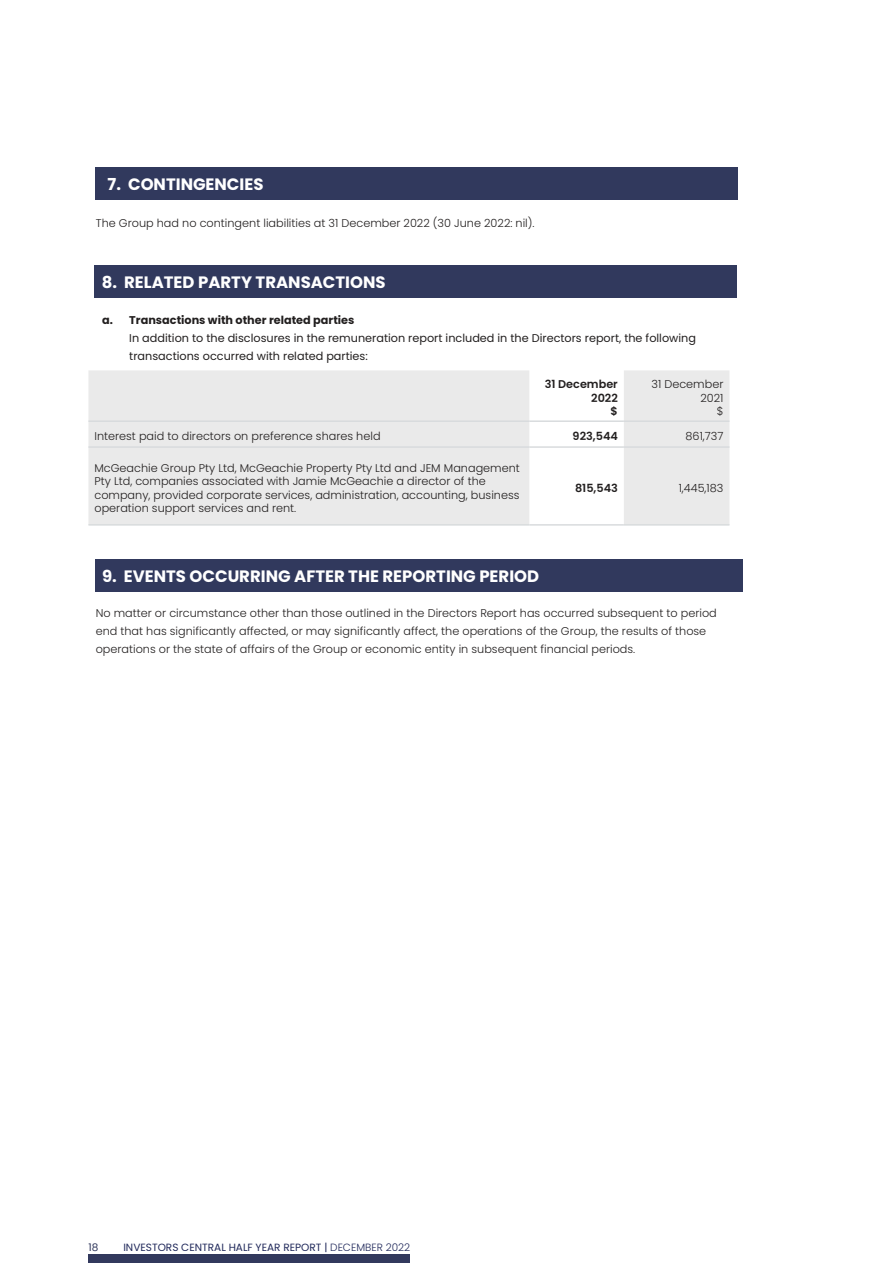
<style>
.page{position:relative;width:893px;height:1263px;background:#fff}
.page>*{position:absolute;margin:0;border:0;box-sizing:border-box;transform-origin:0 0}
.t1{font:700 16.5px "Poppins";color:#fff}
.t2{font:300 11.25px/13.5px "Poppins";color:#221f1f}
.t3{font:11.25px/18px "Poppins";color:#221f1f}
.t4{font:700 11.25px "Poppins";color:#221f1f}
.t5{font:600 11.25px/13.5px "Poppins";color:#221f1f;text-align:right}
.t6{font:10.5px "Poppins";color:#20285a}
.t7{font:10.5px "Poppins";color:#32395d}
.s1{font-weight:300}
</style>
<div class="page">
<div style="left:88px;top:1254px;width:322px;height:9px;background:#32395d"></div>
<div style="left:95px;top:560px;width:647px;height:32px;background:#31395d"></div>
<div style="left:95px;top:265px;width:642px;height:32px;background:#31395d"></div>
<div style="left:95px;top:168px;width:643px;height:32px;background:#31395d"></div>
<svg style="left:88px;top:370px;width:641px;height:154px;fill:#eaeaea"></svg>
<hr style="left:88px;top:420px;width:441px;height:2px;background:#d8dbdd">
<hr style="left:529px;top:420px;width:95px;height:2px;background:#d8dbdd">
<hr style="left:624px;top:420px;width:105px;height:2px;background:#d8dbdd">
<hr style="left:88px;top:446px;width:441px;height:2px;background:#d8dbdd">
<hr style="left:529px;top:446px;width:95px;height:2px;background:#d8dbdd">
<hr style="left:624px;top:446px;width:105px;height:2px;background:#d8dbdd">
<hr style="left:88px;top:524px;width:441px;height:2px;background:#d8dbdd">
<hr style="left:529px;top:524px;width:95px;height:2px;background:#d8dbdd">
<hr style="left:624px;top:524px;width:105px;height:2px;background:#d8dbdd">
<h1 class="t1" style="left:108px;top:175px;width:157px">7. CONTINGENCIES</h1>
<p class="t2" style="left:96px;top:216px;width:440px">The Group had no contingent liabilities at 31 December 2022 (30 June 2022: nil).</p>
<h1 class="t1" style="left:102px;top:273px;width:285px">8. RELATED PARTY TRANSACTIONS</h1>
<p class="t4" style="left:102px;top:314px;width:254px">a. Transactions with other related parties</p>
<p class="t3" style="left:129px;top:329px;width:568px">In addition to the disclosures in the remuneration report included in the Directors report, the following transactions occurred with related parties:</p>
<p class="t5" style="left:545px;top:378px;width:75px">31 December<br>2022<br>$</p>
<p class="t2" style="left:651px;top:378px;width:73px;text-align:right">31 December<br>2021<br>$</p>
<p class="t2" style="left:94px;top:429px;width:288px">Interest paid to directors on preference shares held</p>
<p class="t5" style="left:573px;top:429px;width:47px">923,544</p>
<p class="t2" style="left:686px;top:429px;width:39px">861,737</p>
<p class="t2" style="left:94px;top:461px;width:427px">McGeachie Group Pty Ltd, McGeachie Property Pty Ltd and JEM Management Pty Ltd, companies associated with Jamie McGeachie a director of the company, provided corporate services, administration, accounting, business operation support services and rent.</p>
<p class="t5" style="left:575px;top:481px;width:44px">815,543</p>
<p class="t2" style="left:679px;top:481px;width:46px">1,445,183</p>
<h1 class="t1" style="left:102px;top:567px;width:439px">9. EVENTS OCCURRING AFTER THE REPORTING PERIOD</h1>
<p class="t2" style="left:96px;top:604px;width:623px;line-height:18px">No matter or circumstance other than those outlined in the Directors Report has occurred subsequent to period end that has significantly affected, or may significantly affect, the operations of the Group, the results of those operations or the state of affairs of the Group or economic entity in subsequent financial periods.</p>
<p class="t7" style="left:88px;top:1241px;width:11px">18</p>
<p class="t6" style="left:123px;top:1242px;width:288px">INVESTORS CENTRAL HALF YEAR REPORT | <span class="s1">DECEMBER 2022</span></p>
</div>
